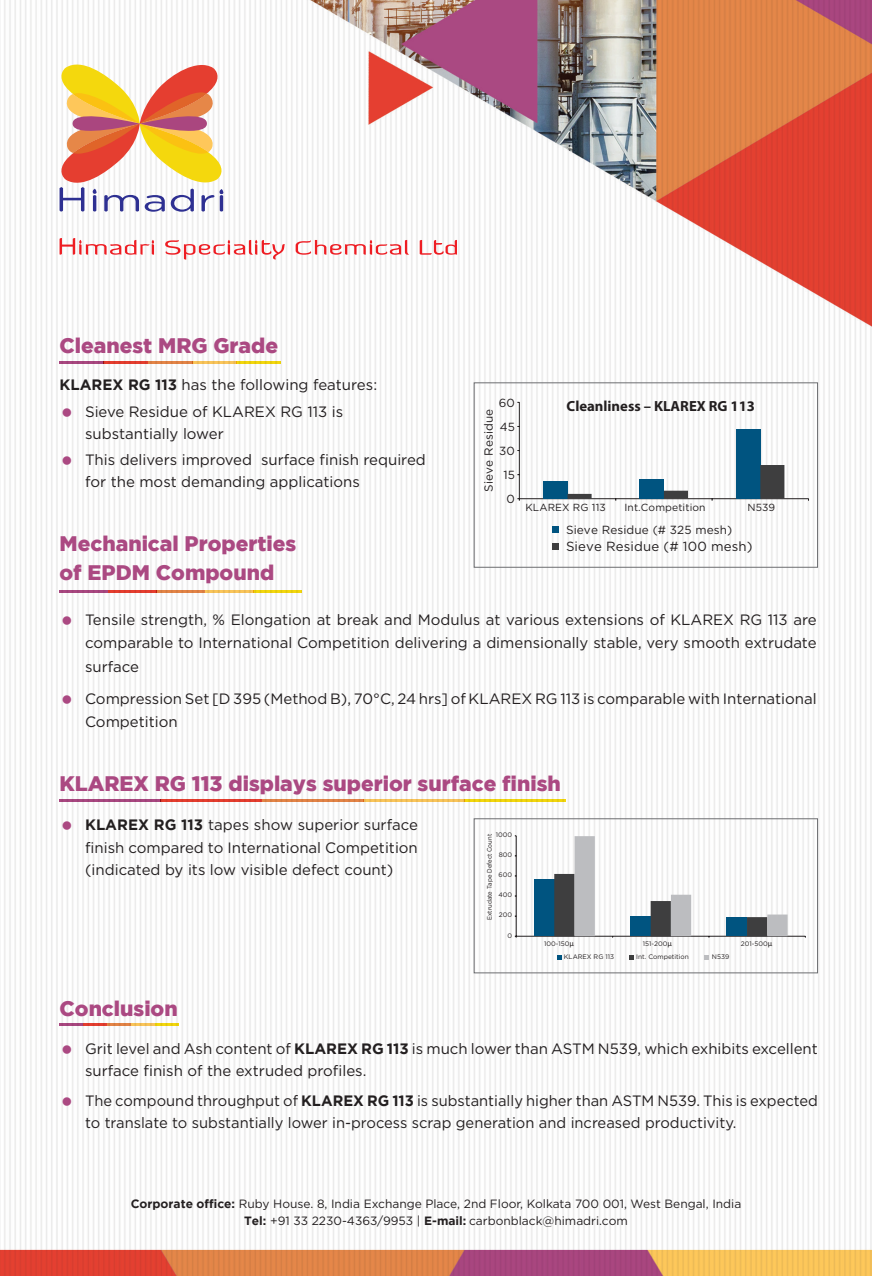
<style>
.page{position:relative;width:872px;height:1276px;background:#fff}
.page>*{position:absolute;margin:0;border:0;box-sizing:border-box;transform-origin:0 0}
.t1{font:900 21px/28.8px "Gotham";color:#ab4982}
.t2{font:15px/21.8px "Gotham";color:#231f20}
.t3{font:700 14.7px "Myriad Pro";color:#231f20}
.t4{font:13.2px "Gotham";letter-spacing:.01em;color:#231f20}
.t5{font:12px/16.5px "Gotham";color:#231f20;text-align:center}
.t6{font:11.7px/23.7px "Gotham";letter-spacing:.01em;color:#231f20;text-align:justify}
.t7{font:10.35px "Gotham";letter-spacing:.01em;color:#231f20}
.t8{font:6.6px "Gotham";color:#231f20}
.t9{font:6.6px "Gotham";color:#231f20;scale:.9 1}
.s1{font-weight:700}
.s2{font-family:"Calibri";font-size:8.1px}
</style>
<div class="page">
<img style="left:0;top:0;width:872px;height:1276px">
<svg style="left:47px;top:58px;width:190px;height:154px"></svg>
<svg style="left:60px;top:238px;width:397px;height:22px"></svg>
<hr style="left:60px;top:590px;width:48px;height:3px;background:#ab4882">
<hr style="left:108px;top:590px;width:48px;height:3px;background:#e73e2f">
<hr style="left:156px;top:590px;width:49px;height:3px;background:#e58547">
<hr style="left:205px;top:590px;width:48px;height:3px;background:#fbc65a">
<hr style="left:253px;top:590px;width:49px;height:3px;background:#f4d80d">
<hr style="left:60px;top:361px;width:44px;height:3px;background:#ab4882">
<hr style="left:104px;top:361px;width:44px;height:3px;background:#e73e2f">
<hr style="left:148px;top:361px;width:44px;height:3px;background:#e58547">
<hr style="left:192px;top:361px;width:44px;height:3px;background:#fbc65a">
<hr style="left:236px;top:361px;width:45px;height:3px;background:#f4d80d">
<hr style="left:60px;top:1023px;width:23px;height:2px;background:#ab4882">
<hr style="left:83px;top:1023px;width:24px;height:2px;background:#e73e2f">
<hr style="left:107px;top:1023px;width:24px;height:2px;background:#e58547">
<hr style="left:131px;top:1023px;width:24px;height:2px;background:#fbc65a">
<hr style="left:155px;top:1023px;width:24px;height:2px;background:#f4d80d">
<hr style="left:60px;top:799px;width:101px;height:3px;background:#ab4882">
<hr style="left:161px;top:799px;width:101px;height:3px;background:#e73e2f">
<hr style="left:262px;top:799px;width:101px;height:3px;background:#e58547">
<hr style="left:363px;top:799px;width:101px;height:3px;background:#fbc65a">
<hr style="left:464px;top:799px;width:102px;height:3px;background:#f4d80d">
<hr style="left:519px;top:402px;width:1px;height:97px;background:#231f20">
<hr style="left:519px;top:498px;width:289px;height:1px;background:#231f20">
<div style="left:543px;top:481px;width:24px;height:18px;background:#005480"></div>
<div style="left:736px;top:430px;width:24px;height:69px;background:#005480"></div>
<div style="left:552px;top:526px;width:7px;height:7px;background:#005480"></div>
<svg style="left:567px;top:465px;width:217px;height:36px"></svg>
<div style="left:552px;top:543px;width:7px;height:7px;background:#3e3e3f"></div>
<div style="left:474px;top:382px;width:344px;height:186px;border:1px solid #6c6d70"></div>
<hr style="left:516px;top:836px;width:1px;height:100px;background:#231f20">
<hr style="left:516px;top:936px;width:289px;height:1px;background:#231f20">
<div style="left:534px;top:879px;width:20px;height:57px;background:#005480"></div>
<svg style="left:557px;top:955px;width:5px;height:4px"></svg>
<svg style="left:629px;top:955px;width:5px;height:4px"></svg>
<svg style="left:554px;top:836px;width:233px;height:101px"></svg>
<svg style="left:704px;top:955px;width:5px;height:4px"></svg>
<div style="left:474px;top:818px;width:344px;height:155px;border:1px solid #6c6d70"></div>
<svg style="left:63px;top:616px;width:8px;height:8px"></svg>
<svg style="left:63px;top:694px;width:8px;height:9px"></svg>
<svg style="left:63px;top:408px;width:8px;height:9px"></svg>
<svg style="left:63px;top:456px;width:8px;height:8px"></svg>
<svg style="left:63px;top:1045px;width:8px;height:9px"></svg>
<svg style="left:63px;top:1097px;width:8px;height:9px"></svg>
<svg style="left:63px;top:821px;width:8px;height:9px"></svg>
<p class="t1" style="left:60px;top:330px;width:220px">Cleanest MRG Grade</p>
<p class="t2" style="left:60px;top:374px;width:319px"><span class="s1">KLAREX RG 113</span> has the following features:</p>
<p class="t2" style="left:85px;top:400px;width:260px">Sieve Residue of KLAREX RG 113 is substantially lower</p>
<p class="t2" style="left:85px;top:448px;width:342px">This delivers improved surface finish required for the most demanding applications</p>
<p class="t6" style="left:499px;top:391px;width:18px">60<br>45<br>30</p>
<p class="t6" style="left:503px;top:463px;width:13px;line-height:23.2px">15<br>0</p>
<p class="t3" style="left:566px;top:396px;width:190px">Cleanliness – KLAREX RG 113</p>
<p class="t6" style="left:476px;top:491px;width:84px;rotate:-90deg">Sieve Residue</p>
<p class="t7" style="left:624px;top:501px;width:83px">Int.Competition</p>
<p class="t7" style="left:747px;top:501px;width:29px">N539</p>
<p class="t7" style="left:525px;top:501px;width:82px">KLAREX RG 113</p>
<p class="t6" style="left:566px;top:517px;width:168px">Sieve Residue (# 325 mesh)</p>
<p class="t1" style="left:60px;top:528px;width:238px">Mechanical Properties of EPDM Compound</p>
<p class="t2" style="left:85px;top:607px;width:733px;line-height:23.4px;text-align:justify">Tensile strength, % Elongation at break and Modulus at various extensions of KLAREX RG 113 are comparable to International Competition delivering a dimensionally stable, very smooth extrudate surface</p>
<p class="t2" style="left:85px;top:686px;width:733px;line-height:23.4px">Compression Set [D 395 (Method B), 70°C, 24 hrs] of KLAREX RG 113 is comparable with International<br>Competition</p>
<p class="t4" style="left:566px;top:538px;width:188px">Sieve Residue (# 100 mesh)</p>
<p class="t1" style="left:60px;top:768px;width:503px">KLAREX RG 113 displays superior surface finish</p>
<p class="t2" style="left:85px;top:813px;width:334px;line-height:22.5px;text-align:justify"><span class="s1">KLAREX RG 113</span> tapes show superior surface finish compared to International Competition (indicated by its low visible defect count)</p>
<p class="t8" style="left:496px;top:831px;width:18px">1000</p>
<p class="t9" style="left:485px;top:920px;width:97px;rotate:-90deg">Extrudate Tape Defect Count</p>
<p class="t8" style="left:499px;top:851px;width:15px">800</p>
<p class="t8" style="left:498px;top:871px;width:15px">600</p>
<p class="t8" style="left:498px;top:891px;width:15px">400</p>
<p class="t8" style="left:499px;top:911px;width:15px">200</p>
<p class="t8" style="left:507px;top:931px;width:6px">0</p>
<p class="t8" style="left:544px;top:940px;width:31px">100-150<span class="s2">µ</span></p>
<p class="t8" style="left:643px;top:940px;width:31px">151-200<span class="s2">µ</span></p>
<p class="t8" style="left:741px;top:940px;width:33px">201-500<span class="s2">µ</span></p>
<p class="t8" style="left:564px;top:953px;width:52px">KLAREX RG 113</p>
<p class="t8" style="left:636px;top:953px;width:54px">Int. Competition</p>
<p class="t8" style="left:712px;top:953px;width:19px">N539</p>
<p class="t1" style="left:60px;top:993px;width:120px">Conclusion</p>
<p class="t2" style="left:85px;top:1037px;width:734px">Grit level and Ash content of <span class="s1">KLAREX RG 113</span> is much lower than ASTM N539, which exhibits excellent surface finish of the extruded profiles.</p>
<p class="t2" style="left:85px;top:1089px;width:734px">The compound throughput of <span class="s1">KLAREX RG 113</span> is substantially higher than ASTM N539. This is expected to translate to substantially lower in-process scrap generation and increased productivity.</p>
<p class="t5" style="left:131px;top:1195px;width:612px"><span class="s1">Corporate office:</span> Ruby House. 8, India Exchange Place, 2nd Floor, Kolkata 700 001, West Bengal, India<br><span class="s1">Tel:</span> +91 33 2230-4363/9953 | <span class="s1">E-mail:</span> carbonblack@himadri.com</p>
</div>
